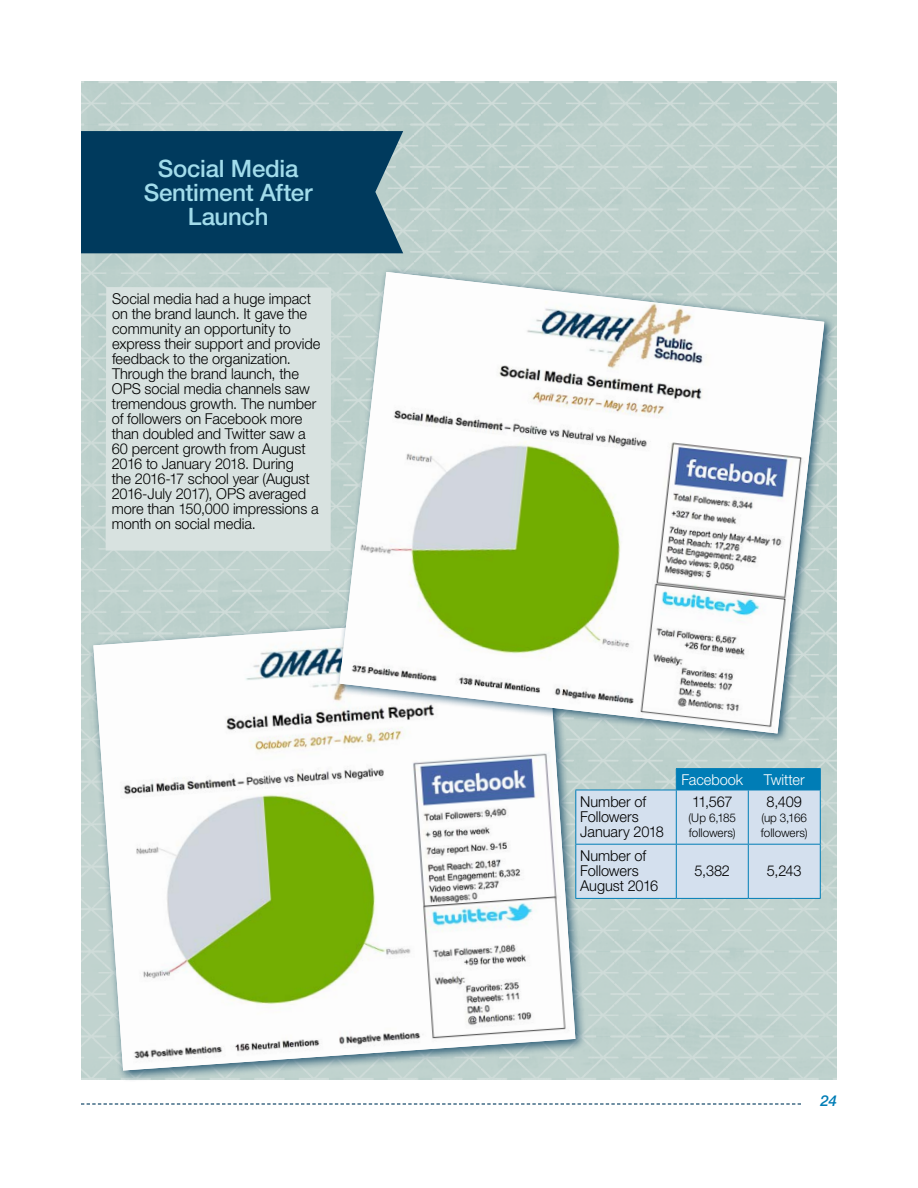
<style>
.page{position:relative;width:918px;height:1188px;background:#fff}
.page>*{position:absolute;margin:0;border:0;box-sizing:border-box;transform-origin:0 0}
.t1{font:500 24px/24px "Helvetica Neue LT Std";letter-spacing:-.01em;color:#a2dceb;text-align:center}
.t2{font:300 15px/15px "Helvetica Neue LT Std";letter-spacing:-.005em;color:#000}
.t3{font:300 15px "Helvetica Neue LT Std";letter-spacing:-.005em;color:#fff}
.t4{font:italic 500 15px "Helvetica Neue LT Std";color:#007db6}
.t5{font:300 12px/15px "Helvetica Neue LT Std";letter-spacing:.005em;color:#000}
</style>
<div class="page">
<img style="left:81px;top:81px;width:756px;height:999px">
<svg style="left:81px;top:1103px;width:720px;height:2px"></svg>
<div style="left:81px;top:131px;width:322px;height:122px;background:#003a5d"></div>
<div style="left:106px;top:287px;width:225px;height:264px;background:#d8e2e0"></div>
<div style="left:88px;top:608px;width:499px;height:474px;background:#003a5d;opacity:.75"></div>
<img style="left:93px;top:614px;width:482px;height:457px">
<div style="left:335px;top:267px;width:500px;height:477px;background:#003a5d;opacity:.75"></div>
<img style="left:339px;top:272px;width:485px;height:462px">
<hr style="left:676px;top:768px;width:72px;height:1px;background:#007db6">
<hr style="left:748px;top:768px;width:73px;height:1px;background:#007db6">
<svg style="left:576px;top:769px;width:245px;height:129px;background:#bcd4e5"></svg>
<hr style="left:575px;top:790px;width:101px;height:1px;background:#007db6">
<hr style="left:575px;top:790px;width:1px;height:54px;background:#007db6">
<hr style="left:676px;top:790px;width:72px;height:1px;background:#007db6">
<hr style="left:676px;top:790px;width:1px;height:54px;background:#007db6">
<hr style="left:748px;top:790px;width:73px;height:1px;background:#007db6">
<hr style="left:748px;top:790px;width:1px;height:54px;background:#007db6">
<hr style="left:820px;top:790px;width:1px;height:54px;background:#007db6">
<hr style="left:575px;top:844px;width:101px;height:1px;background:#007db6">
<hr style="left:575px;top:845px;width:1px;height:53px;background:#007db6">
<hr style="left:676px;top:844px;width:72px;height:1px;background:#007db6">
<hr style="left:676px;top:845px;width:1px;height:53px;background:#007db6">
<hr style="left:748px;top:844px;width:73px;height:1px;background:#007db6">
<hr style="left:748px;top:845px;width:1px;height:53px;background:#007db6">
<hr style="left:820px;top:845px;width:1px;height:53px;background:#007db6">
<hr style="left:575px;top:898px;width:101px;height:1px;background:#007db6">
<hr style="left:676px;top:898px;width:72px;height:1px;background:#007db6">
<hr style="left:748px;top:898px;width:73px;height:1px;background:#007db6">
<h1 class="t1" style="left:144px;top:156px;width:170px">Social Media<br>Sentiment After<br>Launch</h1>
<p class="t2" style="left:112px;top:291px;width:210px">Social media had a huge impact on the brand launch. It gave the community an opportunity to express their support and provide feedback to the organization.<br>Through the brand launch, the<br>OPS social media channels saw tremendous growth. The number of followers on Facebook more than doubled and Twitter saw a<br>60 percent growth from August<br>2016 to January 2018. During<br>the 2016-17 school year (August<br>2016-July 2017), OPS averaged more than 150,000 impressions a month on social media.</p>
<p class="t3" style="left:681px;top:770px;width:63px">Facebook</p>
<p class="t3" style="left:764px;top:770px;width:42px">Twitter</p>
<p class="t2" style="left:580px;top:794px;width:85px">Number of<br>Followers<br>January 2018</p>
<p class="t2" style="left:692px;top:794px;width:42px">11,567</p>
<p class="t5" style="left:688px;top:810px;width:49px">(Up 6,185 followers)</p>
<p class="t2" style="left:767px;top:794px;width:37px">8,409</p>
<p class="t5" style="left:761px;top:810px;width:48px">(up 3,166 followers)</p>
<p class="t2" style="left:580px;top:848px;width:79px">Number of<br>Followers<br>August 2016</p>
<p class="t2" style="left:695px;top:863px;width:37px">5,382</p>
<p class="t2" style="left:767px;top:863px;width:36px">5,243</p>
<p class="t4" style="left:821px;top:1092px;width:18px">24</p>
</div>
